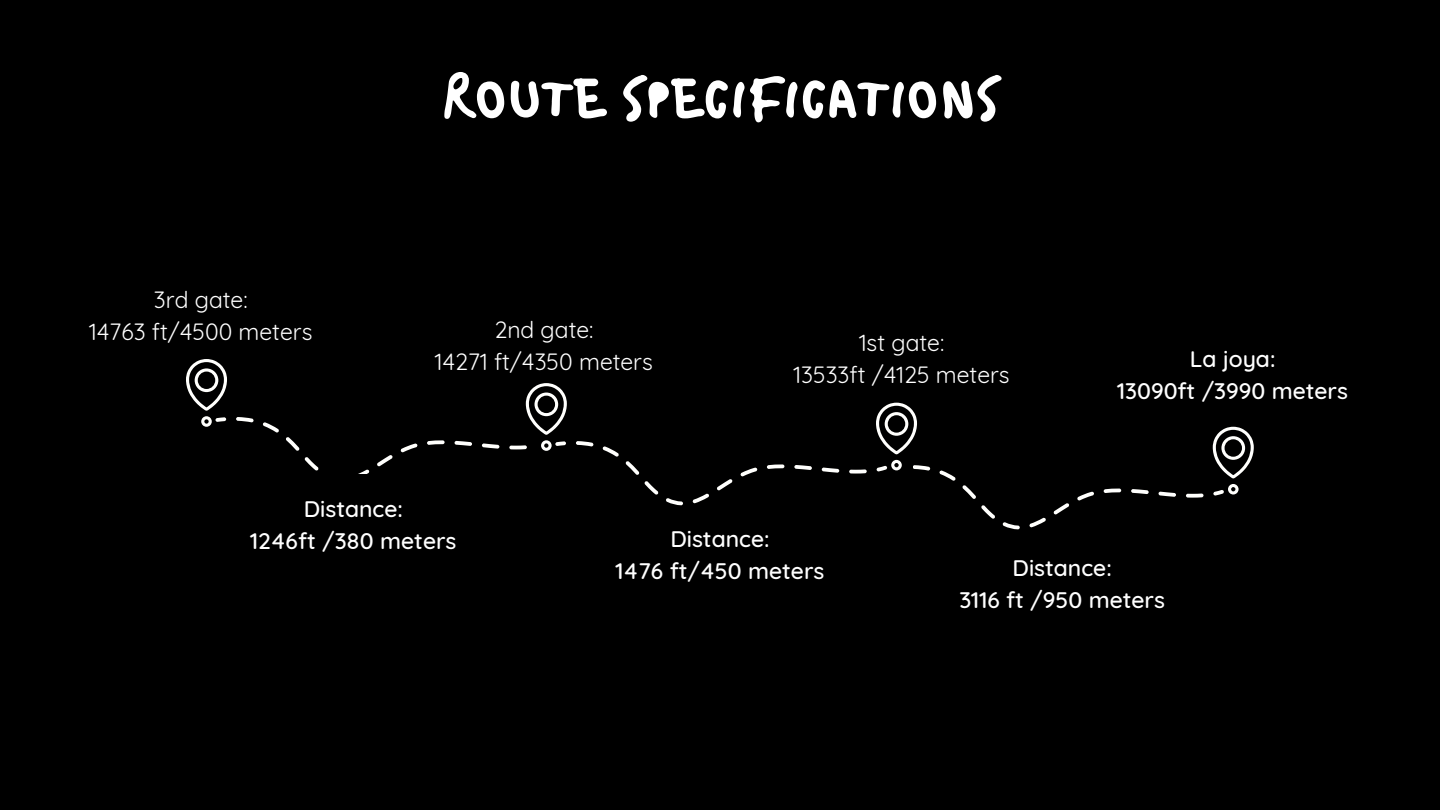
<style>
.page{position:relative;width:1440px;height:810px;background:#000}
.page>*{position:absolute;margin:0;border:0;box-sizing:border-box;transform-origin:0 0}
.t1{font:54px "Bristol";color:#fff}
.t2{font:500 22.9px/32px "Quicksand";color:#fff;text-align:center}
.t3{font:22.9px/32px "Quicksand";color:#fff;text-align:center}
</style>
<div class="page">
<svg style="left:576px;top:441px;width:291px;height:64px"></svg>
<svg style="left:876px;top:403px;width:41px;height:51px"></svg>
<svg style="left:876px;top:460px;width:26px;height:11px"></svg>
<svg style="left:913px;top:465px;width:291px;height:64px"></svg>
<svg style="left:1213px;top:427px;width:41px;height:51px"></svg>
<svg style="left:1213px;top:484px;width:26px;height:12px"></svg>
<svg style="left:236px;top:383px;width:331px;height:91px"></svg>
<svg style="left:186px;top:359px;width:41px;height:68px"></svg>
<p class="t3" style="left:89px;top:283px;width:225px">3rd gate:<br>14763 ft/4500 meters</p>
<h1 class="t1" style="left:442px;top:64px;width:558px">ROUTE SPECIFICATIONS</h1>
<p class="t3" style="left:435px;top:313px;width:219px">2nd gate:<br>14271 ft/4350 meters</p>
<p class="t3" style="left:794px;top:326px;width:218px">1st gate:<br>13533ft /4125 meters</p>
<p class="t2" style="left:1117px;top:343px;width:232px">La joya:<br>13090ft /3990 meters</p>
<p class="t2" style="left:250px;top:492px;width:208px">Distance:<br>1246ft /380 meters</p>
<p class="t2" style="left:616px;top:522px;width:210px">Distance:<br>1476 ft/450 meters</p>
<p class="t2" style="left:959px;top:552px;width:207px">Distance:<br>3116 ft /950 meters</p>
</div>
